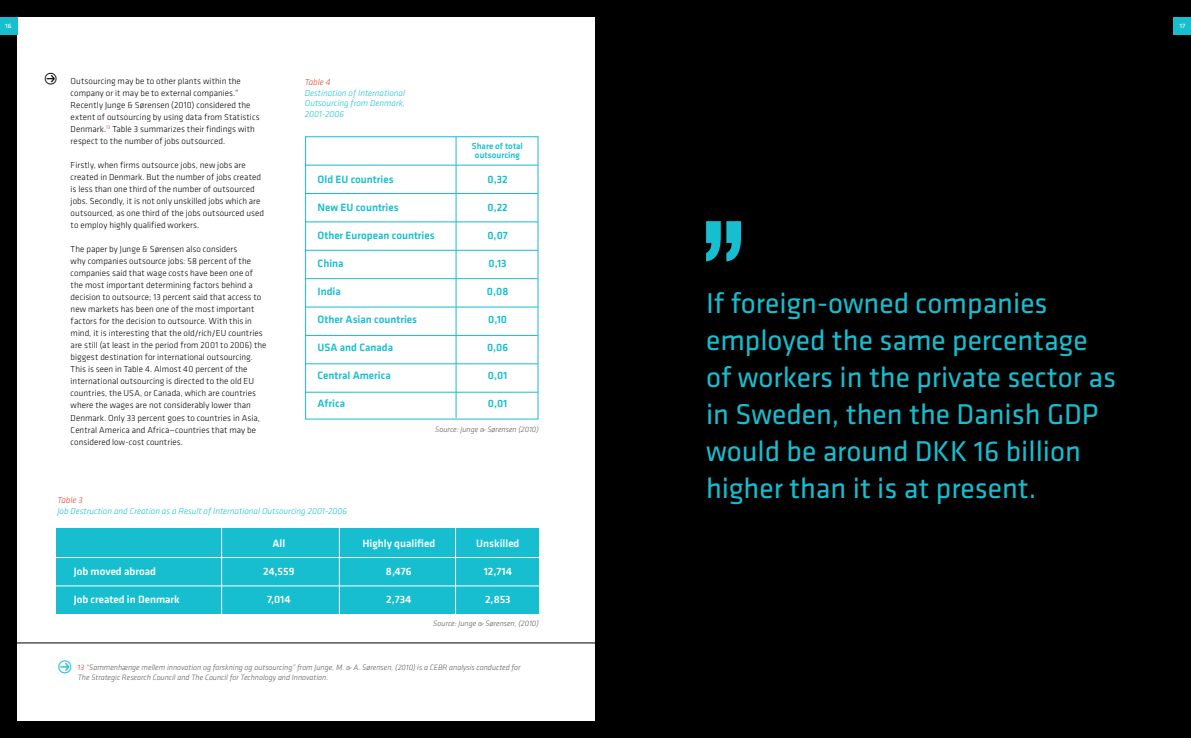
<style>
.page{position:relative;width:1191px;height:738px;background:#fff}
.page>*{position:absolute;margin:0;border:0;box-sizing:border-box;transform-origin:0 0}
.t1{font:29.6px/37px "Klavika";color:#16becf}
.t2{font:14.6px "Button Bonus Circle Positive";color:#000}
.t3{font:500 11px "Klavika";color:#16becf}
.t4{font:500 11px "Klavika";color:#fff}
.t5{font:300 9px/12px "Klavika";letter-spacing:.005em;color:#000}
.t6{font:italic 300 9px/10.8px "Klavika";color:#16becf;text-align:justify}
.t7{font:500 9px/9px "Klavika";color:#16becf;text-align:center}
.t8{font:italic 300 9px "Klavika";color:#d54134}
.t9{font:italic 300 8px/9.6px "Klavika";color:#58595b}
.t10{font:8px "Klavika Regular Caps";color:#fff}
.s1{color:#d2232a}
</style>
<div class="page">
<div style="left:0;top:0;width:1191px;height:737px;background:#000"></div>
<div style="left:17px;top:17px;width:1157px;height:703px;background:#fff"></div>
<div style="left:0;top:17px;width:17px;height:17px;background:#16becf"></div>
<div style="left:595px;top:0;width:596px;height:737px;background:#000"></div>
<div style="left:305px;top:136px;width:233px;height:283px;border:1px solid #16becf"></div>
<hr style="left:455px;top:137px;width:1px;height:281px;background:#16becf">
<hr style="left:306px;top:164px;width:232px;height:1px;background:#16becf">
<hr style="left:306px;top:193px;width:232px;height:1px;background:#16becf">
<hr style="left:306px;top:221px;width:232px;height:1px;background:#16becf">
<hr style="left:306px;top:249px;width:232px;height:1px;background:#16becf">
<hr style="left:306px;top:278px;width:232px;height:1px;background:#16becf">
<hr style="left:306px;top:306px;width:232px;height:1px;background:#16becf">
<hr style="left:306px;top:334px;width:232px;height:1px;background:#16becf">
<hr style="left:306px;top:363px;width:232px;height:1px;background:#16becf">
<hr style="left:306px;top:391px;width:232px;height:1px;background:#16becf">
<div style="left:57px;top:528px;width:482px;height:85px;background:#16becf"></div>
<hr style="left:221px;top:522px;width:1px;height:94px;background:#fff">
<hr style="left:455px;top:522px;width:1px;height:95px;background:#fff">
<hr style="left:339px;top:524px;width:1px;height:94px;background:#fff">
<hr style="left:54px;top:556px;width:491px;height:1px;background:#fff">
<hr style="left:54px;top:585px;width:491px;height:1px;background:#fff">
<svg style="left:706px;top:221px;width:35px;height:40px"></svg>
<div style="left:1174px;top:17px;width:17px;height:17px;background:#16becf"></div>
<hr style="left:0;top:642px;width:596px;height:1px;background:#000">
<p class="t10" style="left:5px;top:21px;width:8px">16</p>
<h2 class="t2" style="left:43px;top:73px;width:16px">P</h2>
<p class="t5" style="left:71px;top:75px;width:190px">Outsourcing may be to other plants within the company or it may be to external companies.” Recently Junge &amp; Sørensen (2010) considered the extent of outsourcing by using data from Statistics Denmark.<sup>13</sup> Table 3 summarizes their findings with respect to the number of jobs outsourced.</p>
<p class="t5" style="left:71px;top:159px;width:195px">Firstly, when firms outsource jobs, new jobs are created in Denmark. But the number of jobs created is less than one third of the number of outsourced jobs. Secondly, it is not only unskilled jobs which are outsourced, as one third of the jobs outsourced used to employ highly qualified workers.</p>
<p class="t5" style="left:71px;top:243px;width:197px">The paper by Junge &amp; Sørensen also considers<br>why companies outsource jobs: 58 percent of the companies said that wage costs have been one of the most important determining factors behind a decision to outsource; 13 percent said that access to new markets has been one of the most important factors for the decision to outsource. With this in mind, it is interesting that the old/rich/EU countries are still (at least in the period from 2001 to 2006) the biggest destination for international outsourcing.<br>This is seen in Table 4. Almost 40 percent of the international outsourcing is directed to the old EU countries, the USA, or Canada, which are countries where the wages are not considerably lower than Denmark. Only 33 percent goes to countries in Asia, Central America and Africa—countries that may be considered low-cost countries.</p>
<p class="t8" style="left:305px;top:77px;width:27px">Table 4</p>
<p class="t6" style="left:305px;top:87px;width:102px">Destination of International Outsourcing from Denmark, 2001-2006</p>
<p class="t7" style="left:472px;top:141px;width:53px">Share of total outsourcing</p>
<p class="t3" style="left:317px;top:173px;width:77px">Old EU countries</p>
<p class="t3" style="left:487px;top:173px;width:22px">0,32</p>
<p class="t3" style="left:317px;top:201px;width:83px">New EU countries</p>
<p class="t3" style="left:487px;top:201px;width:22px">0,22</p>
<p class="t3" style="left:317px;top:229px;width:119px">Other European countries</p>
<p class="t3" style="left:487px;top:229px;width:22px">0,07</p>
<p class="t3" style="left:317px;top:257px;width:28px">China</p>
<p class="t3" style="left:488px;top:257px;width:20px">0,13</p>
<p class="t3" style="left:317px;top:285px;width:25px">India</p>
<p class="t3" style="left:487px;top:285px;width:23px">0,08</p>
<p class="t3" style="left:317px;top:313px;width:101px">Other Asian countries</p>
<p class="t3" style="left:488px;top:313px;width:20px">0,10</p>
<p class="t3" style="left:317px;top:341px;width:77px">USA and Canada</p>
<p class="t3" style="left:487px;top:341px;width:23px">0,06</p>
<p class="t3" style="left:317px;top:369px;width:75px">Central America</p>
<p class="t3" style="left:488px;top:369px;width:21px">0,01</p>
<p class="t3" style="left:317px;top:397px;width:29px">Africa</p>
<p class="t3" style="left:488px;top:397px;width:21px">0,01</p>
<p class="t9" style="left:435px;top:424px;width:105px">Source: Junge &amp; Sørensen (2010)</p>
<p class="t8" style="left:57px;top:494px;width:27px">Table 3</p>
<p class="t6" style="left:57px;top:505px;width:291px">Job Destruction and Creation as a Result of International Outsourcing 2001-2006</p>
<p class="t4" style="left:272px;top:536px;width:14px">All</p>
<p class="t4" style="left:362px;top:536px;width:74px">Highly qualified</p>
<p class="t4" style="left:476px;top:536px;width:45px">Unskilled</p>
<p class="t4" style="left:74px;top:564px;width:84px">Job moved abroad</p>
<p class="t4" style="left:263px;top:564px;width:33px">24,559</p>
<p class="t4" style="left:386px;top:564px;width:27px">8,476</p>
<p class="t4" style="left:484px;top:564px;width:30px">12,714</p>
<p class="t4" style="left:74px;top:592px;width:108px">Job created in Denmark</p>
<p class="t4" style="left:267px;top:592px;width:25px">7,014</p>
<p class="t4" style="left:386px;top:592px;width:27px">2,734</p>
<p class="t4" style="left:485px;top:592px;width:27px">2,853</p>
<p class="t9" style="left:433px;top:618px;width:107px">Source: Junge &amp; Sørensen, (2010)</p>
<p class="t9" style="left:57px;top:662px;width:465px;text-indent:21px"><span class="s1">13</span> “Sammenhænge mellem innovation og forskning og outsourcing” from Junge, M. &amp; A. Sørensen, (2010) is a CEBR analysis conducted for<br><sup>P</sup> The Strategic Research Council and The Council for Technology and Innovation.</p>
<p class="t10" style="left:1179px;top:21px;width:8px">17</p>
<h1 class="t1" style="left:706px;top:285px;width:411px">If foreign-owned companies employed the same percentage of workers in the private sector as in Sweden, then the Danish GDP would be around DKK</h1>
<h1 class="t1" style="left:706px;top:433px;width:376px;text-indent:268px">16 billion higher than it is at present.</h1>
</div>
